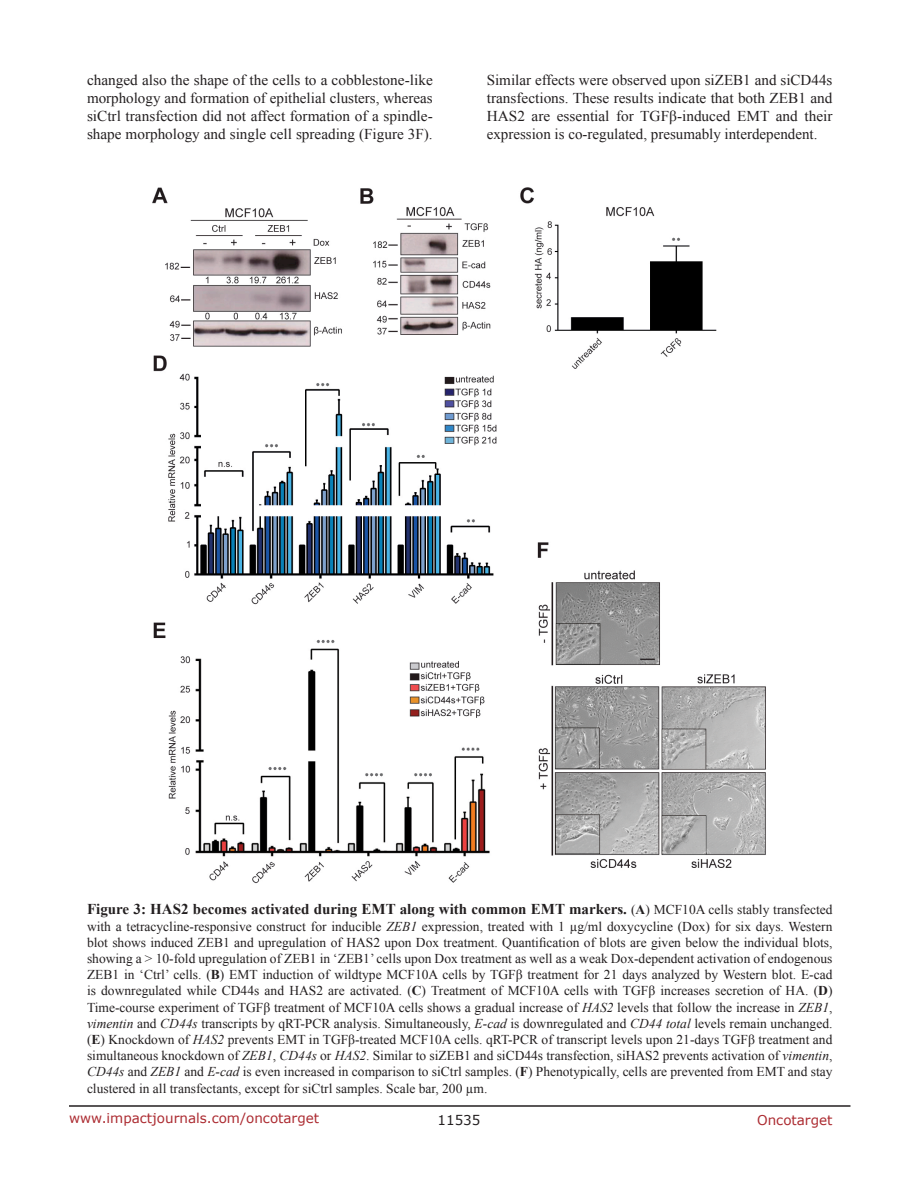
<style>
.page{position:relative;width:918px;height:1188px;background:#fff}
.page>*{position:absolute;margin:0;border:0;box-sizing:border-box;transform-origin:0 0}
.BodyText{font:15px/18px "Times New Roman";color:#231f20;text-align:justify}
.FigureText{font:700 15px "Times New Roman";color:#231f20}
.FigureText-2{font:13.5px/16.2px "Times New Roman";color:#231f20;text-align:justify}
.t1{font:13.5px "Verdana";color:#ac2b31}
.t2{font:13.5px "Verdana";color:#231f20}
.s1{font-weight:400;font-size:13.5px}
.s2{font-size:13.5px}
.s3{font-style:italic}
.s4{font-weight:700}
</style>
<div class="page">
<hr style="left:69px;top:1105px;width:781px;height:2px;background:#231f20">
<img style="left:152px;top:188px;width:614px;height:696px">
<p class="BodyText" style="left:87px;top:71px;width:347px">changed also the shape of the cells to a cobblestone-like morphology and formation of epithelial clusters, whereas siCtrl transfection did not affect formation of a spindle&shy;shape morphology and single cell spreading (Figure 3F).</p>
<p class="BodyText" style="left:487px;top:71px;width:347px">Similar effects were observed upon siZEB1 and siCD44s transfections. These results indicate that both ZEB1 and HAS2 are essential for TGFβ-induced EMT and their expression is co-regulated, presumably interdependent.</p>
<p class="FigureText" style="left:87px;top:899px;width:747px">Figure 3: HAS2 becomes activated during EMT along with common EMT markers. <span class="s1">(</span><span class="s2">A</span><span class="s1">) MCF10A cells stably transfected</span></p>
<p class="FigureText-2" style="left:87px;top:918px;width:747px">with a tetracycline-responsive construct for inducible <span class="s3">ZEB1</span> expression, treated with 1 µg/ml doxycycline (Dox) for six days. Western blot shows induced ZEB1 and upregulation of HAS2 upon Dox treatment. Quantification of blots are given below the individual blots, showing a &gt; 10-fold upregulation of ZEB1 in ‘ZEB1’ cells upon Dox treatment as well as a weak Dox-dependent activation of endogenous ZEB1 in ‘Ctrl’ cells. (<span class="s4">B</span>) EMT induction of wildtype MCF10A cells by TGFβ treatment for 21 days analyzed by Western blot. E-cad is downregulated while CD44s and HAS2 are activated. (<span class="s4">C</span>) Treatment of MCF10A cells with TGFβ increases secretion of HA. (<span class="s4">D</span>)<br>Time-course experiment of TGFβ treatment of MCF10A cells shows a gradual increase of <span class="s3">HAS2</span> levels that follow the increase in <span class="s3">ZEB1</span>, <span class="s3">vimentin</span> and <span class="s3">CD44s</span> transcripts by qRT-PCR analysis. Simultaneously, <span class="s3">E-cad</span> is downregulated and <span class="s3">CD44 total</span> levels remain unchanged. (<span class="s4">E</span>) Knockdown of <span class="s3">HAS2</span> prevents EMT in TGFβ-treated MCF10A cells. qRT-PCR of transcript levels upon 21-days TGFβ treatment and simultaneous knockdown of <span class="s3">ZEB1</span>, <span class="s3">CD44s</span> or <span class="s3">HAS2</span>. Similar to siZEB1 and siCD44s transfection, siHAS2 prevents activation of <span class="s3">vimentin</span>, <span class="s3">CD44s</span> and <span class="s3">ZEB1</span> and <span class="s3">E-cad</span> is even increased in comparison to siCtrl samples. (<span class="s4">F</span>) Phenotypically, cells are prevented from EMT and stay clustered in all transfectants, except for siCtrl samples. Scale bar, 200 µm.</p>
<p class="t1" style="left:69px;top:1109px;width:252px">www.impactjournals.com/oncotarget</p>
<p class="t2" style="left:438px;top:1111px;width:44px">11535</p>
<p class="t1" style="left:757px;top:1111px;width:77px">Oncotarget</p>
</div>
